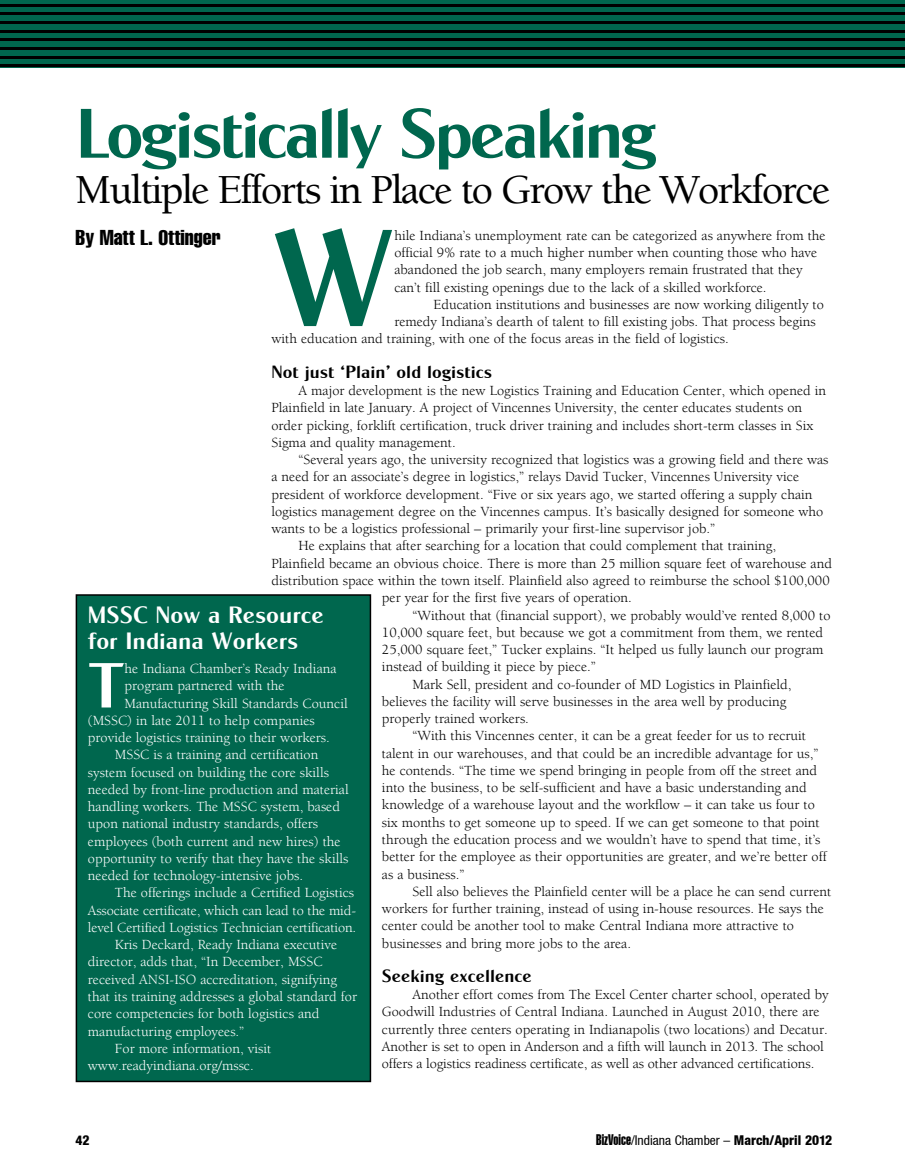
<style>
.page{position:relative;width:905px;height:1175px;background:#fff}
.page>*{position:absolute;margin:0;border:0;box-sizing:border-box;transform-origin:0 0}
.t1{font:138.9px "Cg Globe Gothic Bd";color:#00674e}
.t2{font:70.5px "Cg Globe Gothic Bd";letter-spacing:-.05em;color:#00674e}
.t3{font:64.05px "Cg Globe Gothic Bd";color:#fff}
.t4{font:500 42px "Berkeley";letter-spacing:-.05em;color:#000}
.t5{font:24px/25.5px "Cg Globe Gothic Bd";color:#fff}
.t6{font:extra-condensed 21px "Helvetica";color:#000}
.t7{font:18px "Cg Globe Gothic Bd";color:#000}
.t8{font:14.25px/17.2px "Berkeley";color:#000}
.t9{font:14.25px "Berkeley";color:#fff}
.t10{font:condensed 13.5px "Helvetica Neue";color:#000}
.t11{font:800 condensed 13.5px "Helvetica Neue";color:#000}
.s1{font-family:"Helvetica Extra Compressed";font-stretch:normal;font-size:15px}
.s2{font-weight:800}
</style>
<div class="page">
<div style="left:0;top:0;width:904px;height:67px;background:#00674e"></div>
<hr style="left:0;top:4px;width:904px;height:2px;background:#000">
<hr style="left:0;top:12px;width:904px;height:3px;background:#000">
<hr style="left:0;top:21px;width:904px;height:3px;background:#000">
<hr style="left:0;top:30px;width:904px;height:2px;background:#000">
<hr style="left:0;top:38px;width:904px;height:3px;background:#000">
<hr style="left:0;top:47px;width:904px;height:3px;background:#000">
<hr style="left:0;top:56px;width:904px;height:2px;background:#000">
<hr style="left:0;top:64px;width:904px;height:3px;background:#000">
<div style="left:76px;top:595px;width:294px;height:486px;background:#00674e"></div>
<div style="left:76px;top:594px;width:295px;height:488px;border:2px solid #000"></div>
<h2 class="t2" style="left:76px;top:91px;width:583px">Logistically Speaking</h2>
<h3 class="t4" style="left:76px;top:167px;width:756px">Multiple Efforts in Place to Grow the Workforce</h3>
<h3 class="t6" style="left:76px;top:224px;width:147px">By Matt L. Ottinger</h3>
<h1 class="t1" style="left:271px;top:194px;width:124px">W</h1>
<p class="t8" style="left:394px;top:227px;width:432px">hile Indiana’s unemployment rate can be categorized as anywhere from the official 9% rate to a much higher number when counting those who have abandoned the job search, many employers remain frustrated that they can’t fill existing openings due to the lack of a skilled workforce.</p>
<p class="t8" style="left:433px;top:296px;width:392px">Education institutions and businesses are now working diligently to</p>
<p class="t8" style="left:394px;top:313px;width:423px">remedy Indiana’s dearth of talent to fill existing jobs. That process begins</p>
<p class="t8" style="left:271px;top:330px;width:458px">with education and training, with one of the focus areas in the field of logistics.</p>
<p class="t7" style="left:271px;top:361px;width:222px">Not just ‘Plain’ old logistics</p>
<p class="t8" style="left:271px;top:382px;width:556px;text-indent:27px">A major development is the new Logistics Training and Education Center, which opened in Plainfield in late January. A project of Vincennes University, the center educates students on order picking, forklift certification, truck driver training and includes short-term classes in Six Sigma and quality management.</p>
<p class="t8" style="left:298px;top:451px;width:531px">“Several years ago, the university recognized that logistics was a growing field and there was</p>
<p class="t8" style="left:271px;top:468px;width:529px">a need for an associate’s degree in logistics,” relays David Tucker, Vincennes University vice</p>
<p class="t8" style="left:271px;top:486px;width:542px">president of workforce development. “Five or six years ago, we started offering a supply chain</p>
<p class="t8" style="left:271px;top:503px;width:553px">logistics management degree on the Vincennes campus. It’s basically designed for someone who</p>
<p class="t8" style="left:271px;top:520px;width:445px">wants to be a logistics professional – primarily your first-line supervisor job.”</p>
<p class="t8" style="left:298px;top:537px;width:479px">He explains that after searching for a location that could complement that training,</p>
<p class="t8" style="left:271px;top:555px;width:562px">Plainfield became an obvious choice. There is more than 25 million square feet of warehouse and</p>
<p class="t8" style="left:271px;top:572px;width:559px">distribution space within the town itself. Plainfield also agreed to reimburse the school $100,000</p>
<p class="t8" style="left:382px;top:589px;width:251px">per year for the first five years of operation.</p>
<p class="t8" style="left:412px;top:606px;width:419px">“Without that (financial support), we probably would’ve rented 8,000 to</p>
<p class="t8" style="left:382px;top:624px;width:443px">10,000 square feet, but because we got a commitment from them, we rented</p>
<p class="t8" style="left:382px;top:641px;width:443px">25,000 square feet,” Tucker explains. “It helped us fully launch our program</p>
<p class="t8" style="left:382px;top:658px;width:215px">instead of building it piece by piece.”</p>
<p class="t8" style="left:412px;top:676px;width:380px">Mark Sell, president and co-founder of MD Logistics in Plainfield,</p>
<p class="t8" style="left:382px;top:693px;width:406px">believes the facility will serve businesses in the area well by producing</p>
<p class="t8" style="left:382px;top:710px;width:148px">properly trained workers.</p>
<p class="t8" style="left:412px;top:727px;width:395px">“With this Vincennes center, it can be a great feeder for us to recruit</p>
<p class="t8" style="left:382px;top:745px;width:438px">talent in our warehouses, and that could be an incredible advantage for us,”</p>
<p class="t8" style="left:382px;top:762px;width:436px">he contends. “The time we spend bringing in people from off the street and</p>
<p class="t8" style="left:382px;top:779px;width:426px">into the business, to be self-sufficient and have a basic understanding and</p>
<p class="t8" style="left:382px;top:796px;width:434px">knowledge of a warehouse layout and the workflow – it can take us four to</p>
<p class="t8" style="left:382px;top:814px;width:439px">six months to get someone up to speed. If we can get someone to that point</p>
<p class="t8" style="left:382px;top:831px;width:440px">through the education process and we wouldn’t have to spend that time, it’s</p>
<p class="t8" style="left:382px;top:848px;width:446px">better for the employee as their opportunities are greater, and we’re better off</p>
<p class="t8" style="left:382px;top:865px;width:84px">as a business.”</p>
<p class="t8" style="left:412px;top:883px;width:420px">Sell also believes the Plainfield center will be a place he can send current</p>
<p class="t8" style="left:382px;top:900px;width:443px">workers for further training, instead of using in-house resources. He says the</p>
<p class="t8" style="left:382px;top:917px;width:413px">center could be another tool to make Central Indiana more attractive to</p>
<p class="t8" style="left:382px;top:934px;width:250px">businesses and bring more jobs to the area.</p>
<p class="t7" style="left:382px;top:964px;width:151px">Seeking excellence</p>
<p class="t8" style="left:382px;top:986px;width:448px;text-indent:31px">Another effort comes from The Excel Center charter school, operated by Goodwill Industries of Central Indiana. Launched in August 2010, there are currently three centers operating in Indianapolis (two locations) and Decatur.<br>Another is set to open in Anderson and a fifth will launch in 2013. The school offers a logistics readiness certificate, as well as other advanced certifications.</p>
<h3 class="t5" style="left:88px;top:602px;width:237px">MSSC Now a Resource for Indiana Workers</h3>
<h3 class="t3" style="left:88px;top:646px;width:38px">T</h3>
<p class="t9" style="left:125px;top:661px;width:213px">he Indiana Chamber’s Ready Indiana</p>
<p class="t9" style="left:125px;top:678px;width:161px">program partnered with the</p>
<p class="t9" style="left:125px;top:695px;width:224px">Manufacturing Skill Standards Council</p>
<p class="t9" style="left:88px;top:712px;width:228px">(MSSC) in late 2011 to help companies</p>
<p class="t9" style="left:88px;top:730px;width:243px">provide logistics training to their workers.</p>
<p class="t9" style="left:115px;top:747px;width:205px">MSSC is a training and certification</p>
<p class="t9" style="left:88px;top:764px;width:242px">system focused on building the core skills</p>
<p class="t9" style="left:88px;top:782px;width:262px">needed by front-line production and material</p>
<p class="t9" style="left:88px;top:799px;width:253px">handling workers. The MSSC system, based</p>
<p class="t9" style="left:88px;top:816px;width:232px">upon national industry standards, offers</p>
<p class="t9" style="left:88px;top:833px;width:254px">employees (both current and new hires) the</p>
<p class="t9" style="left:88px;top:851px;width:262px">opportunity to verify that they have the skills</p>
<p class="t9" style="left:88px;top:868px;width:217px">needed for technology-intensive jobs.</p>
<p class="t9" style="left:115px;top:885px;width:240px">The offerings include a Certified Logistics</p>
<p class="t9" style="left:88px;top:902px;width:270px">Associate certificate, which can lead to the mid-</p>
<p class="t9" style="left:88px;top:920px;width:270px">level Certified Logistics Technician certification.</p>
<p class="t9" style="left:115px;top:937px;width:224px">Kris Deckard, Ready Indiana executive</p>
<p class="t9" style="left:88px;top:954px;width:236px">director, adds that, “In December, MSSC</p>
<p class="t9" style="left:88px;top:971px;width:251px">received ANSI-ISO accreditation, signifying</p>
<p class="t9" style="left:88px;top:989px;width:270px">that its training addresses a global standard for</p>
<p class="t9" style="left:88px;top:1006px;width:233px">core competencies for both logistics and</p>
<p class="t9" style="left:88px;top:1023px;width:158px">manufacturing employees.”</p>
<p class="t9" style="left:115px;top:1040px;width:158px">For more information, visit</p>
<p class="t9" style="left:88px;top:1058px;width:167px">www.readyindiana.org/mssc.</p>
<p class="t11" style="left:76px;top:1132px;width:16px">42</p>
<p class="t10" style="left:596px;top:1132px;width:237px"><span class="s1">BizVoice</span>/Indiana Chamber – <span class="s2">March/April 2012</span></p>
</div>
